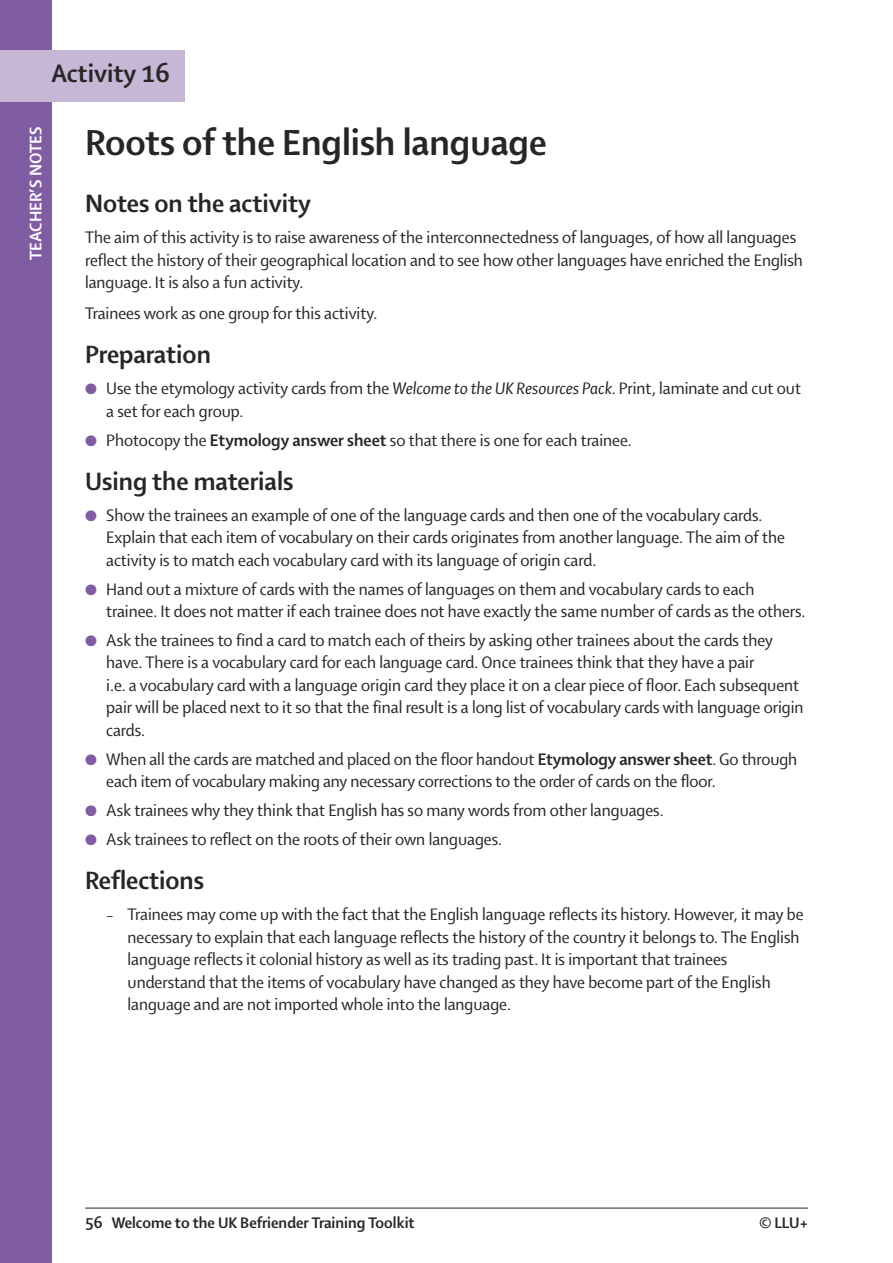
<style>
.page{position:relative;width:893px;height:1263px;background:#fff}
.page>*{position:absolute;margin:0;border:0;box-sizing:border-box;transform-origin:0 0}
.t1{font:39px "Shaker RB";color:#272627}
.t2{font:27px "Shaker RB";color:#272627}
.t3{font:18px/22.5px "Shaker R";color:#272627}
.t4{font:18px "Shaker RB";color:#fff}
.t5{font:16.5px "Shaker RB";color:#272627}
.s1{color:#805ca3}
.s2{font-family:"Shaker RI"}
.s3{font-family:"Shaker RB"}
.s4{font-size:15px}
</style>
<div class="page">
<hr style="left:85px;top:1208px;width:723px;height:1px;background:#272627">
<div style="left:0;top:0;width:51px;height:1263px;background:#805ca3"></div>
<div style="left:0;top:51px;width:185px;height:51px;background:#c7b7d6"></div>
<p class="t4" style="left:30px;top:260px;width:135px;rotate:-90deg">TEACHER’S NOTES</p>
<h2 class="t2" style="left:51px;top:65px;width:120px">Activity 16</h2>
<h1 class="t1" style="left:85px;top:130px;width:463px">Roots of the English language</h1>
<h2 class="t2" style="left:85px;top:195px;width:227px">Notes on the activity</h2>
<p class="t3" style="left:85px;top:228px;width:719px">The aim of this activity is to raise awareness of the interconnectedness of languages, of how all languages reflect the history of their geographical location and to see how other languages have enriched the English language. It is also a fun activity.</p>
<p class="t3" style="left:85px;top:304px;width:294px">Trainees work as one group for this activity.</p>
<h2 class="t2" style="left:85px;top:346px;width:127px">Preparation</h2>
<p class="t3" style="left:106px;top:379px;width:696px;text-indent:-21px"><span class="s1">●</span> Use the etymology activity cards from the <span class="s2">Welcome to the UK Resources Pack</span>. Print, laminate and cut out a set for each group.</p>
<p class="t3" style="left:85px;top:431px;width:548px"><span class="s1">●</span> Photocopy the <span class="s3">Etymology answer sheet</span> so that there is one for each trainee.</p>
<h2 class="t2" style="left:85px;top:472px;width:210px">Using the materials</h2>
<p class="t3" style="left:106px;top:506px;width:680px;text-indent:-21px"><span class="s1">●</span> Show the trainees an example of one of the language cards and then one of the vocabulary cards.<br>Explain that each item of vocabulary on their cards originates from another language. The aim of the activity is to match each vocabulary card with its language of origin card.</p>
<p class="t3" style="left:106px;top:580px;width:701px;text-indent:-21px"><span class="s1">●</span> Hand out a mixture of cards with the names of languages on them and vocabulary cards to each trainee. It does not matter if each trainee does not have exactly the same number of cards as the others.</p>
<p class="t3" style="left:106px;top:631px;width:699px;text-indent:-21px"><span class="s1">●</span> Ask the trainees to find a card to match each of theirs by asking other trainees about the cards they have. There is a vocabulary card for each language card. Once trainees think that they have a pair<br>i.e. a vocabulary card with a language origin card they place it on a clear piece of floor. Each subsequent pair will be placed next to it so that the final result is a long list of vocabulary cards with language origin cards.</p>
<p class="t3" style="left:106px;top:750px;width:692px;text-indent:-21px"><span class="s1">●</span> When all the cards are matched and placed on the floor handout <span class="s3">Etymology answer sheet</span>. Go through each item of vocabulary making any necessary corrections to the order of cards on the floor.</p>
<p class="t3" style="left:85px;top:801px;width:580px"><span class="s1">●</span> Ask trainees why they think that English has so many words from other languages.</p>
<p class="t3" style="left:85px;top:830px;width:418px"><span class="s1">●</span> Ask trainees to reflect on the roots of their own languages.</p>
<h2 class="t2" style="left:85px;top:872px;width:121px">Reflections</h2>
<p class="t3" style="left:128px;top:905px;width:677px;text-indent:-21px"><span class="s4">–</span> Trainees may come up with the fact that the English language reflects its history. However, it may be necessary to explain that each language reflects the history of the country it belongs to. The English language reflects it colonial history as well as its trading past. It is important that trainees understand that the items of vocabulary have changed as they have become part of the English language and are not imported whole into the language.</p>
<p class="t5" style="left:85px;top:1218px;width:331px">56 Welcome to the UK Befriender Training Toolkit</p>
<p class="t5" style="left:759px;top:1217px;width:50px">© LLU+</p>
</div>
